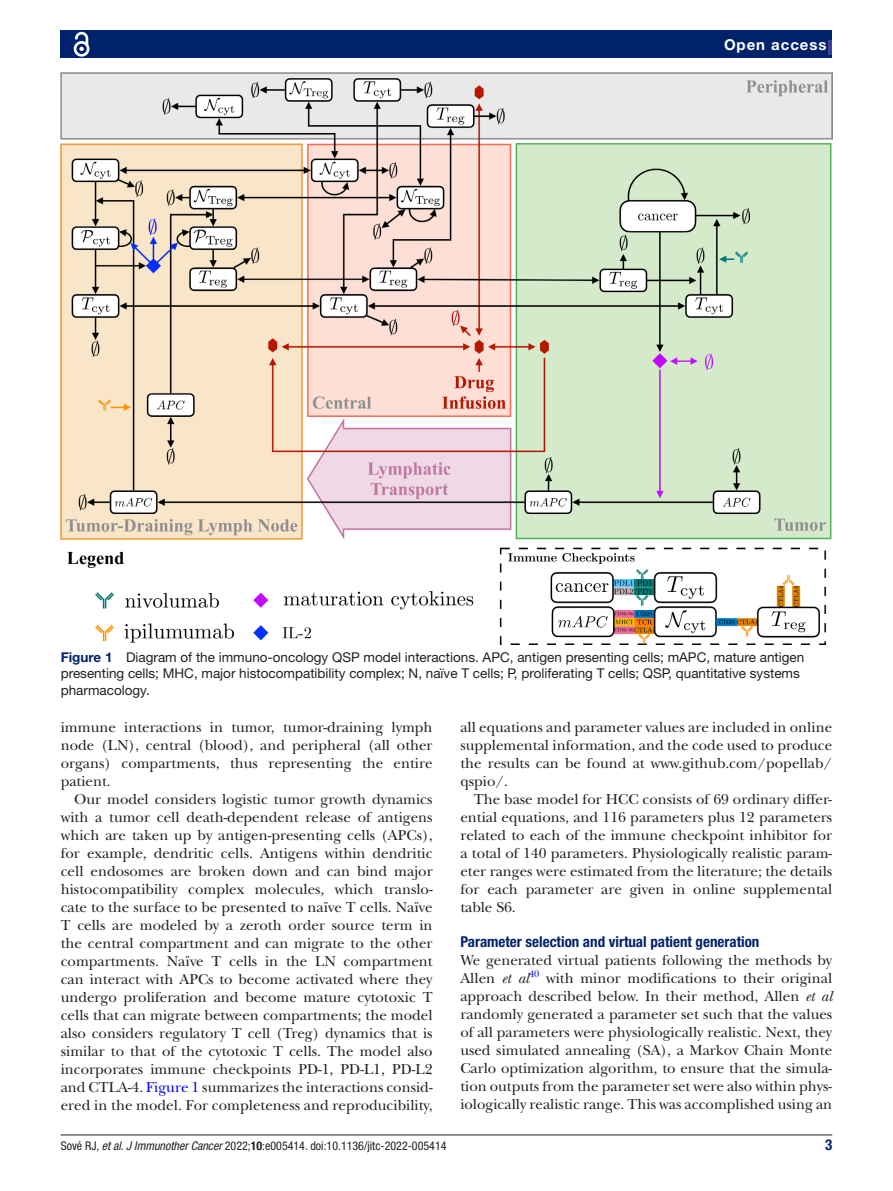
<style>
.page{position:relative;width:893px;height:1191px;background:#fff}
.page>*{position:absolute;margin:0;border:0;box-sizing:border-box;transform-origin:0 0}
.t1{font:15px/18px "New Baskerville";color:#231f20;text-align:justify}
.t2{font:700 condensed 15px "Helvetica Neue LT Std";color:#00226b}
.t3{font:700 15px "Helvetica Neue LT Std";letter-spacing:.065em;color:#fff}
.t4{font:13.5px/16.2px "Helvetica Neue LT Std";color:#231f20}
.t5{font:condensed 12px "Helvetica Neue LT Std";color:#231f20}
.t6{font:9.9px "New Baskerville";color:#00f}
.s1{font-weight:700;color:#00226b}
.s2{color:#00f}
.s3{font-style:italic}
.s4{font-weight:700}
</style>
<div class="page">
<hr style="left:61px;top:1134px;width:771px;height:1px;background:#231f20">
<div style="left:61px;top:31px;width:771px;height:27px;background:#00226b"></div>
<hr style="left:828px;top:40px;width:4px;height:15px;background:#414099">
<svg style="left:73px;top:31px;width:17px;height:26px"></svg>
<img style="left:61px;top:73px;width:771px;height:571px">
<p class="t3" style="left:724px;top:35px;width:104px">Open access</p>
<p class="t4" style="left:61px;top:649px;width:745px"><span class="s1">Figure 1</span> Diagram of the immuno-oncology QSP model interactions. APC, antigen presenting cells; mAPC, mature antigen presenting cells; MHC, major histocompatibility complex; N, naïve T cells; P, proliferating T cells; QSP, quantitative systems pharmacology.</p>
<p class="t1" style="left:61px;top:718px;width:373px">immune interactions in tumor, tumor-draining lymph node (LN), central (blood), and peripheral (all other organs) compartments, thus representing the entire patient.</p>
<p class="t1" style="left:61px;top:790px;width:373px;text-indent:14px">Our model considers logistic tumor growth dynamics with a tumor cell death-dependent release of antigens which are taken up by antigen-presenting cells (APCs), for example, dendritic cells. Antigens within dendritic cell endosomes are broken down and can bind major histocompatibility complex molecules, which translo&shy;cate to the surface to be presented to naïve T cells. Naïve T cells are modeled by a zeroth order source term in the central compartment and can migrate to the other compartments. Naïve T cells in the LN compartment can interact with APCs to become activated where they undergo proliferation and become mature cytotoxic T cells that can migrate between compartments; the model also considers regulatory T cell (Treg) dynamics that is similar to that of the cytotoxic T cells. The model also incorporates immune checkpoints PD-1, PD-L1, PD-L2 and CTLA-4. <span class="s2">Figure 1</span> summarizes the interactions consid&shy;ered in the model. For completeness and reproducibility,</p>
<p class="t1" style="left:460px;top:718px;width:373px">all equations and parameter values are included in online supplemental information, and the code used to produce the results can be found at www.github.com/popellab/ qspio/.</p>
<p class="t1" style="left:460px;top:790px;width:373px;text-indent:14px">The base model for HCC consists of 69 ordinary differ&shy;ential equations, and 116 parameters plus 12 parameters related to each of the immune checkpoint inhibitor for a total of 140 parameters. Physiologically realistic param&shy;eter ranges were estimated from the literature; the details for each parameter are given in online supplemental table S6.</p>
<p class="t2" style="left:460px;top:933px;width:301px">Parameter selection and virtual patient generation</p>
<p class="t1" style="left:460px;top:951px;width:373px">We generated virtual patients following the methods by<br>Allen <span class="s3">et al</span></p>
<p class="t6" style="left:529px;top:967px;width:12px">40</p>
<p class="t1" style="left:460px;top:969px;width:373px;text-indent:86px">with minor modifications to their original approach described below. In their method, Allen <span class="s3">et al </span>randomly generated a parameter set such that the values of all parameters were physiologically realistic. Next, they used simulated annealing (SA), a Markov Chain Monte Carlo optimization algorithm, to ensure that the simula&shy;tion outputs from the parameter set were also within phys&shy;iologically realistic range. This was accomplished using an</p>
<p class="t5" style="left:61px;top:1138px;width:387px">Sové RJ, <span class="s3">et al</span>. <span class="s3">J Immunother Cancer</span> 2022;<span class="s4">10</span>:e005414. doi:10.1136/jitc-2022-005414</p>
<p class="t2" style="left:825px;top:1135px;width:9px">3</p>
</div>
